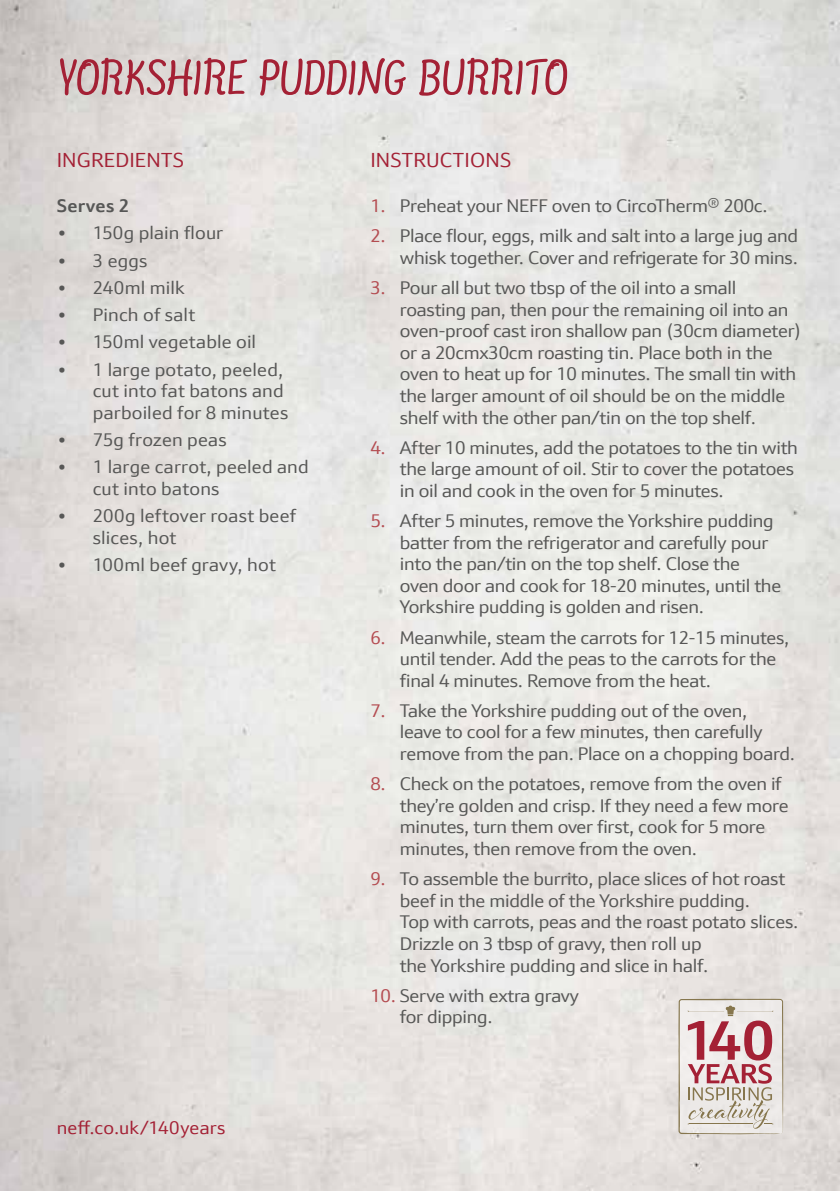
<style>
.page{position:relative;width:840px;height:1191px;background:#fff}
.page>*{position:absolute;margin:0;border:0;box-sizing:border-box;transform-origin:0 0}
.t1{font:600 54.2px "NEFF Hand";letter-spacing:-.01em;color:#a42135}
.t2{font:20px "Neff Sans";letter-spacing:.01em;color:#a42135}
.t3{font:18px/21.6px "Neff Sans";letter-spacing:-.015em;color:#575756}
.t4{font:18px/21.6px "Neff Sans";letter-spacing:.015em;color:#575756}
.t5{font:18px/21.6px "Neff Sans";letter-spacing:.01em;color:#575756}
.t6{font:18px "Neff Sans";letter-spacing:.01em;color:#a42135}
.t7{font:18px "Neff Sans";letter-spacing:.005em;color:#575756}
.t8{font:700 18px "Neff Sans";letter-spacing:.015em;color:#575756}
.s1{color:#b44c51}
</style>
<div class="page">
<img style="left:0;top:0;width:839px;height:1191px">
<svg style="left:678px;top:998px;width:104px;height:136px;background:#d9c1bf"></svg>
<h1 class="t1" style="left:57px;top:41px;width:512px">YORKSHIRE PUDDING BURRITO</h1>
<p class="t2" style="left:57px;top:147px;width:129px">INGREDIENTS</p>
<p class="t8" style="left:57px;top:194px;width:74px">Serves 2</p>
<p class="t5" style="left:57px;top:222px;width:168px">• 150g plain flour</p>
<p class="t3" style="left:57px;top:249px;width:92px">• 3 eggs</p>
<p class="t7" style="left:57px;top:276px;width:129px">• 240ml milk</p>
<p class="t5" style="left:57px;top:304px;width:140px">• Pinch of salt</p>
<p class="t5" style="left:57px;top:331px;width:201px">• 150ml vegetable oil</p>
<p class="t4" style="left:93px;top:358px;width:197px;text-indent:-36px">• 1 large potato, peeled, cut into fat batons and parboiled for 8 minutes</p>
<p class="t5" style="left:57px;top:429px;width:171px">• 75g frozen peas</p>
<p class="t4" style="left:93px;top:456px;width:217px;text-indent:-36px">• 1 large carrot, peeled and cut into batons</p>
<p class="t5" style="left:93px;top:505px;width:205px;text-indent:-36px">• 200g leftover roast beef slices, hot</p>
<p class="t4" style="left:57px;top:554px;width:220px">• 100ml beef gravy, hot</p>
<p class="t6" style="left:57px;top:1116px;width:170px">neff.co.uk/140years</p>
<p class="t2" style="left:370px;top:147px;width:142px">INSTRUCTIONS</p>
<p class="t3" style="left:370px;top:195px;width:398px"><span class="s1">1.</span> Preheat your NEFF oven to CircoTherm® 200c.</p>
<p class="t3" style="left:370px;top:225px;width:429px;text-align:right"><span class="s1">2.</span> Place flour, eggs, milk and salt into a large jug and whisk together. Cover and refrigerate for 30 mins.</p>
<p class="t3" style="left:399px;top:277px;width:403px;text-indent:-29px"><span class="s1">3.</span> Pour all but two tbsp of the oil into a small roasting pan, then pour the remaining oil into an oven-proof cast iron shallow pan (30cm diameter) or a 20cmx30cm roasting tin. Place both in the oven to heat up for 10 minutes. The small tin with the larger amount of oil should be on the middle shelf with the other pan/tin on the top shelf.</p>
<p class="t3" style="left:399px;top:436px;width:399px;text-indent:-29px"><span class="s1">4.</span> After 10 minutes, add the potatoes to the tin with the large amount of oil. Stir to cover the potatoes in oil and cook in the oven for 5 minutes.</p>
<p class="t3" style="left:399px;top:510px;width:382px;text-indent:-29px"><span class="s1">5.</span> After 5 minutes, remove the Yorkshire pudding batter from the refrigerator and carefully pour into the pan/tin on the top shelf. Close the oven door and cook for 18-20 minutes, until the Yorkshire pudding is golden and risen.</p>
<p class="t3" style="left:399px;top:626px;width:391px;text-indent:-29px"><span class="s1">6.</span> Meanwhile, steam the carrots for 12-15 minutes, until tender. Add the peas to the carrots for the final 4 minutes. Remove from the heat.</p>
<p class="t3" style="left:399px;top:700px;width:396px;text-indent:-29px"><span class="s1">7.</span> Take the Yorkshire pudding out of the oven,<br>leave to cool for a few minutes, then carefully remove from the pan. Place on a chopping board.</p>
<p class="t3" style="left:399px;top:773px;width:390px;text-indent:-29px"><span class="s1">8.</span> Check on the potatoes, remove from the oven if they’re golden and crisp. If they need a few more minutes, turn them over first, cook for 5 more minutes, then remove from the oven.</p>
<p class="t3" style="left:399px;top:868px;width:400px;text-indent:-29px"><span class="s1">9.</span> To assemble the burrito, place slices of hot roast beef in the middle of the Yorkshire pudding.<br>Top with carrots, peas and the roast potato slices.<br>Drizzle on 3 tbsp of gravy, then roll up<br>the Yorkshire pudding and slice in half.</p>
<p class="t3" style="left:399px;top:984px;width:180px;text-indent:-29px"><span class="s1">10.</span> Serve with extra gravy for dipping.</p>
</div>
